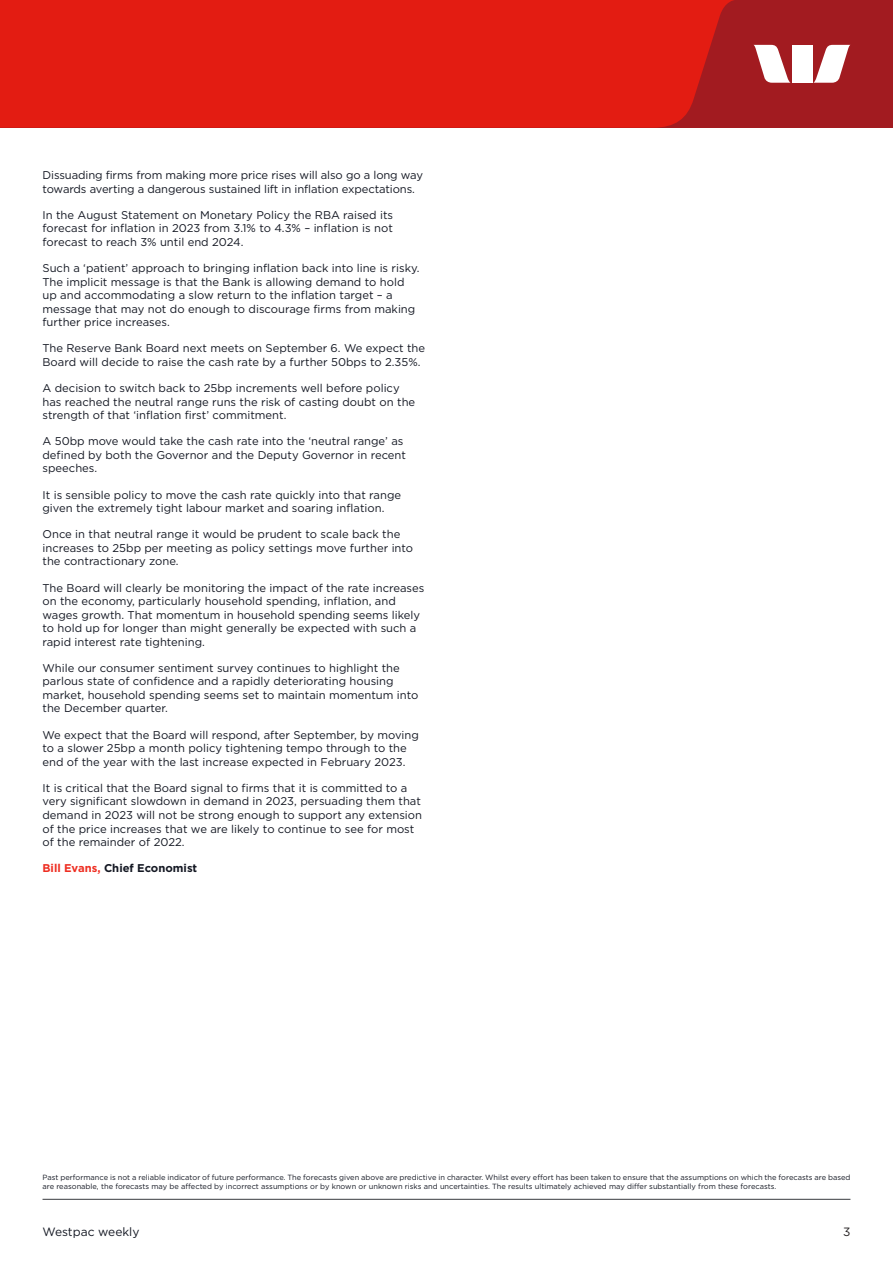
<style>
.page{position:relative;width:893px;height:1263px;background:#fff}
.page>*{position:absolute;margin:0;border:0;box-sizing:border-box;transform-origin:0 0}
.t1{font:12px "Gotham";color:#141823}
.t2{font:12px "Gotham";color:#231f20}
.t3{font:11.25px/13.5px "Gotham";color:#141823}
.t4{font:700 11.25px "Gotham";color:#141823}
.t5{font:7.5px/9px "Gotham";color:#141823}
.s1{color:#ee2e22}
</style>
<div class="page">
<hr style="left:43px;top:1199px;width:807px;height:1px;background:#383b3f">
<div style="left:0;top:0;width:893px;height:128px;background:#a21b20"></div>
<div style="left:0;top:0;width:734px;height:128px;background:#e31c12"></div>
<svg style="left:754px;top:45px;width:37px;height:38px"></svg>
<svg style="left:813px;top:45px;width:37px;height:38px"></svg>
<div style="left:792px;top:45px;width:20px;height:38px;background:#fff"></div>
<p class="t3" style="left:43px;top:168px;width:382px">Dissuading firms from making more price rises will also go a long way towards averting a dangerous sustained lift in inflation expectations.</p>
<p class="t3" style="left:43px;top:208px;width:352px;text-align:justify">In the August Statement on Monetary Policy the RBA raised its forecast for inflation in 2023 from 3.1% to 4.3% – inflation is not forecast to reach 3% until end 2024.</p>
<p class="t3" style="left:43px;top:261px;width:378px">Such a ‘patient’ approach to bringing inflation back into line is risky.<br>The implicit message is that the Bank is allowing demand to hold up and accommodating a slow return to the inflation target – a message that may not do enough to discourage firms from making further price increases.</p>
<p class="t3" style="left:43px;top:341px;width:384px">The Reserve Bank Board next meets on September 6. We expect the<br>Board will decide to raise the cash rate by a further 50bps to 2.35%.</p>
<p class="t3" style="left:43px;top:381px;width:374px">A decision to switch back to 25bp increments well before policy has reached the neutral range runs the risk of casting doubt on the strength of that ‘inflation first’ commitment.</p>
<p class="t3" style="left:43px;top:434px;width:365px">A 50bp move would take the cash rate into the ‘neutral range’ as defined by both the Governor and the Deputy Governor in recent speeches.</p>
<p class="t3" style="left:43px;top:488px;width:360px">It is sensible policy to move the cash rate quickly into that range given the extremely tight labour market and soaring inflation.</p>
<p class="t3" style="left:43px;top:527px;width:372px">Once in that neutral range it would be prudent to scale back the increases to 25bp per meeting as policy settings move further into the contractionary zone.</p>
<p class="t3" style="left:43px;top:581px;width:383px">The Board will clearly be monitoring the impact of the rate increases on the economy, particularly household spending, inflation, and wages growth. That momentum in household spending seems likely to hold up for longer than might generally be expected with such a rapid interest rate tightening.</p>
<p class="t3" style="left:43px;top:661px;width:377px">While our consumer sentiment survey continues to highlight the parlous state of confidence and a rapidly deteriorating housing market, household spending seems set to maintain momentum into the December quarter.</p>
<p class="t3" style="left:43px;top:728px;width:378px">We expect that the Board will respond, after September, by moving to a slower 25bp a month policy tightening tempo through to the end of the year with the last increase expected in February 2023.</p>
<p class="t3" style="left:43px;top:781px;width:381px">It is critical that the Board signal to firms that it is committed to a very significant slowdown in demand in 2023, persuading them that demand in 2023 will not be strong enough to support any extension of the price increases that we are likely to continue to see for most of the remainder of 2022.</p>
<p class="t4" style="left:43px;top:861px;width:156px"><span class="s1">Bill Evans,</span> Chief Economist</p>
<p class="t5" style="left:43px;top:1172px;width:809px">Past performance is not a reliable indicator of future performance. The forecasts given above are predictive in character. Whilst every effort has been taken to ensure that the assumptions on which the forecasts are based are reasonable, the forecasts may be affected by incorrect assumptions or by known or unknown risks and uncertainties. The results ultimately achieved may differ substantially from these forecasts.</p>
<p class="t1" style="left:43px;top:1224px;width:98px">Westpac weekly</p>
<p class="t2" style="left:843px;top:1224px;width:9px">3</p>
</div>
